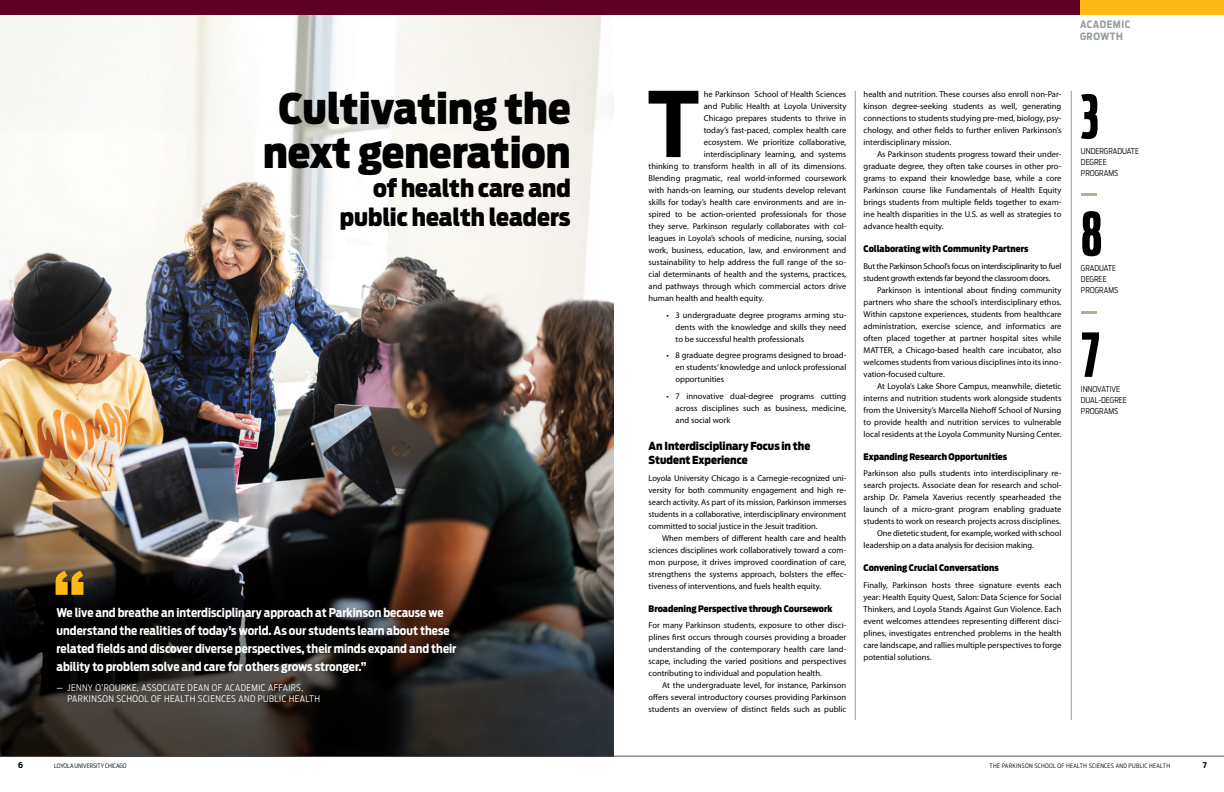
<style>
.page{position:relative;width:1224px;height:792px;background:#fff}
.page>*{position:absolute;margin:0;border:0;box-sizing:border-box;transform-origin:0 0}
.t1{font:700 89.5px "Antenna Cond";color:#000}
.t2{font:700 72px "Antenna Cond";color:#fdb913}
.t3{font:700 60px "Antenna Comp";color:#000}
.t4{font:900 42px/44px "Antenna Cond";color:#000;text-align:center}
.t5{font:900 24px/28.8px "Antenna Cond";color:#000;text-align:right}
.t6{font:700 12px/18px "Antenna Cond";color:#fff}
.t7{font:900 11px/14px "Antenna Cond";color:#000}
.t8{font:700 10px/12px "Antenna Cond";letter-spacing:.05em;color:#949c9f}
.t9{font:900 9px "Antenna Cond";color:#000}
.t10{font:300 9px/10.8px "Antenna Cond";letter-spacing:.05em;color:#fff}
.t11{font:8.5px/12px "Myriad Pro";color:#000;text-align:justify}
.t12{font:8.5px/12px "Myriad Pro";letter-spacing:-.03em;color:#000}
.t13{font:300 8px/11px "Antenna Cond";color:#000}
.t14{font:700 8px "Antenna Cond";color:#000}
.t15{font:300 6px "Antenna Cond";letter-spacing:.045em;color:#000}
.t16{font:300 6px "Antenna Cond";color:#000}
</style>
<div class="page">
<hr style="left:0;top:756px;width:1224px;height:1px;background:#54535b">
<img style="left:0;top:14px;width:614px;height:532px">
<svg style="left:0;top:546px;width:614px;height:210px;background:#282421"></svg>
<hr style="left:855px;top:91px;width:1px;height:629px;background:#949c9f">
<hr style="left:1071px;top:91px;width:1px;height:629px;background:#949c9f">
<hr style="left:1081px;top:193px;width:15px;height:3px;background:#b4af95">
<hr style="left:1081px;top:311px;width:15px;height:3px;background:#b4af95">
<div style="left:0;top:0;width:1224px;height:14px;background:#5d0024"></div>
<div style="left:1080px;top:0;width:144px;height:14px;background:#fdb913"></div>
<h2 class="t2" style="left:52px;top:549px;width:36px">“</h2>
<h3 class="t4" style="left:263px;top:87px;width:309px">Cultivating the next generation</h3>
<h3 class="t5" style="left:340px;top:174px;width:232px">of health care and public health leaders</h3>
<p class="t6" style="left:57px;top:604px;width:401px">We live and breathe an interdisciplinary approach at Parkinson because we understand the realities of today’s world. As our students learn about these related fields and discover diverse perspectives, their minds expand and their ability to problem solve and care for others grows stronger.”</p>
<p class="t10" style="left:68px;top:682px;width:254px;text-indent:-11px">— JENNY O’ROURKE, ASSOCIATE DEAN OF ACADEMIC AFFAIRS,<br>PARKINSON SCHOOL OF HEALTH SCIENCES AND PUBLIC HEALTH</p>
<p class="t8" style="left:1080px;top:18px;width:52px">ACADEMIC<br>GROWTH</p>
<h1 class="t1" style="left:648px;top:64px;width:53px">T</h1>
<p class="t11" style="left:704px;top:88px;width:144px">he Parkinson School of Health Sciences</p>
<p class="t11" style="left:704px;top:100px;width:144px">and Public Health at Loyola University</p>
<p class="t11" style="left:704px;top:112px;width:144px">Chicago prepares students to thrive in</p>
<p class="t11" style="left:704px;top:124px;width:144px">today’s fast-paced, complex health care</p>
<p class="t11" style="left:704px;top:136px;width:144px">ecosystem. We prioritize collaborative,</p>
<p class="t11" style="left:704px;top:148px;width:144px">interdisciplinary learning, and systems</p>
<p class="t11" style="left:649px;top:160px;width:199px">thinking to transform health in all of its dimensions.</p>
<p class="t11" style="left:649px;top:172px;width:199px">Blending pragmatic, real world-informed coursework</p>
<p class="t11" style="left:649px;top:184px;width:199px">with hands-on learning, our students develop relevant</p>
<p class="t11" style="left:649px;top:196px;width:199px">skills for today’s health care environments and are in-</p>
<p class="t11" style="left:649px;top:208px;width:199px">spired to be action-oriented professionals for those</p>
<p class="t11" style="left:649px;top:220px;width:199px">they serve. Parkinson regularly collaborates with col-</p>
<p class="t11" style="left:649px;top:232px;width:199px">leagues in Loyola’s schools of medicine, nursing, social</p>
<p class="t11" style="left:649px;top:244px;width:199px">work, business, education, law, and environment and</p>
<p class="t11" style="left:649px;top:256px;width:199px">sustainability to help address the full range of the so-</p>
<p class="t11" style="left:649px;top:268px;width:199px">cial determinants of health and the systems, practices,</p>
<p class="t11" style="left:649px;top:280px;width:199px">and pathways through which commercial actors drive</p>
<p class="t11" style="left:649px;top:292px;width:117px">human health and health equity.</p>
<p class="t11" style="left:676px;top:309px;width:172px;text-indent:-9px">• 3 undergraduate degree programs arming stu&shy;dents with the knowledge and skills they need to be successful health professionals</p>
<p class="t11" style="left:676px;top:349px;width:172px;text-indent:-9px">• 8 graduate degree programs designed to broad&shy;en students’ knowledge and unlock professional opportunities</p>
<p class="t11" style="left:676px;top:390px;width:172px;text-indent:-9px">• 7 innovative dual-degree programs cutting across disciplines such as business, medicine, and social work</p>
<p class="t7" style="left:649px;top:439px;width:163px">An Interdisciplinary Focus in the<br>Student Experience</p>
<p class="t11" style="left:649px;top:472px;width:199px">Loyola University Chicago is a Carnegie-recognized uni&shy;versity for both community engagement and high re&shy;search activity. As part of its mission, Parkinson immerses students in a collaborative, interdisciplinary environment committed to social justice in the Jesuit tradition.</p>
<p class="t11" style="left:649px;top:532px;width:199px;text-indent:13px">When members of different health care and health sciences disciplines work collaboratively toward a com&shy;mon purpose, it drives improved coordination of care, strengthens the systems approach, bolsters the effec&shy;tiveness of interventions, and fuels health equity.</p>
<p class="t9" style="left:649px;top:602px;width:185px">Broadening Perspective through Coursework</p>
<p class="t11" style="left:649px;top:619px;width:199px">For many Parkinson students, exposure to other disci&shy;plines first occurs through courses providing a broader understanding of the contemporary health care land&shy;scape, including the varied positions and perspectives contributing to individual and population health.</p>
<p class="t11" style="left:649px;top:679px;width:199px;text-indent:13px">At the undergraduate level, for instance, Parkinson offers several introductory courses providing Parkinson students an overview of distinct fields such as public</p>
<p class="t11" style="left:864px;top:88px;width:199px">health and nutrition. These courses also enroll non-Par&shy;kinson degree-seeking students as well, generating connections to students studying pre-med, biology, psy&shy;chology, and other fields to further enliven Parkinson’s interdisciplinary mission.</p>
<p class="t11" style="left:864px;top:148px;width:199px;text-indent:13px">As Parkinson students progress toward their under&shy;graduate degree, they often take courses in other pro&shy;grams to expand their knowledge base, while a core Parkinson course like Fundamentals of Health Equity brings students from multiple fields together to exam&shy;ine health disparities in the U.S. as well as strategies to advance health equity.</p>
<p class="t9" style="left:864px;top:243px;width:166px">Collaborating with Community Partners</p>
<p class="t12" style="left:864px;top:260px;width:199px">But the Parkinson School’s focus on interdisciplinarity to fuel student growth extends far beyond the classroom doors.</p>
<p class="t11" style="left:864px;top:284px;width:199px;text-indent:13px">Parkinson is intentional about finding community partners who share the school’s interdisciplinary ethos.<br>Within capstone experiences, students from healthcare administration, exercise science, and informatics are often placed together at partner hospital sites while MATTER, a Chicago-based health care incubator, also welcomes students from various disciplines into its inno&shy;vation-focused culture.</p>
<p class="t11" style="left:864px;top:380px;width:199px;text-indent:13px">At Loyola’s Lake Shore Campus, meanwhile, dietetic interns and nutrition students work alongside students from the University’s Marcella Niehoff School of Nursing to provide health and nutrition services to vulnerable local residents at the Loyola Community Nursing Center.</p>
<p class="t9" style="left:864px;top:450px;width:145px">Expanding Research Opportunities</p>
<p class="t11" style="left:864px;top:467px;width:199px">Parkinson also pulls students into interdisciplinary re-</p>
<p class="t11" style="left:864px;top:479px;width:199px">search projects. Associate dean for research and schol-</p>
<p class="t11" style="left:864px;top:491px;width:199px">arship Dr. Pamela Xaverius recently spearheaded the</p>
<p class="t11" style="left:864px;top:503px;width:199px">launch of a micro-grant program enabling graduate</p>
<p class="t11" style="left:864px;top:515px;width:199px">students to work on research projects across disciplines.</p>
<p class="t11" style="left:877px;top:527px;width:186px">One dietetic student, for example, worked with school</p>
<p class="t11" style="left:864px;top:539px;width:172px">leadership on a data analysis for decision making.</p>
<p class="t9" style="left:864px;top:562px;width:137px">Convening Crucial Conversations</p>
<p class="t11" style="left:864px;top:579px;width:199px">Finally, Parkinson hosts three signature events each year: Health Equity Quest, Salon: Data Science for Social Thinkers, and Loyola Stands Against Gun Violence. Each event welcomes attendees representing different disci&shy;plines, investigates entrenched problems in the health care landscape, and rallies multiple perspectives to forge potential solutions.</p>
<h3 class="t3" style="left:1081px;top:80px;width:19px">3</h3>
<p class="t13" style="left:1081px;top:146px;width:60px">UNDERGRADUATE<br>DEGREE<br>PROGRAMS</p>
<h3 class="t3" style="left:1081px;top:197px;width:23px">8</h3>
<p class="t13" style="left:1081px;top:263px;width:39px">GRADUATE<br>DEGREE<br>PROGRAMS</p>
<h3 class="t3" style="left:1081px;top:318px;width:21px">7</h3>
<p class="t13" style="left:1081px;top:384px;width:47px">INNOVATIVE<br>DUAL-DEGREE<br>PROGRAMS</p>
<p class="t14" style="left:18px;top:759px;width:6px">6</p>
<p class="t16" style="left:54px;top:762px;width:74px">LOYOLA UNIVERSITY CHICAGO</p>
<p class="t15" style="left:990px;top:762px;width:182px">THE PARKINSON SCHOOL OF HEALTH SCIENCES AND PUBLIC HEALTH</p>
<p class="t14" style="left:1203px;top:760px;width:6px">7</p>
</div>
